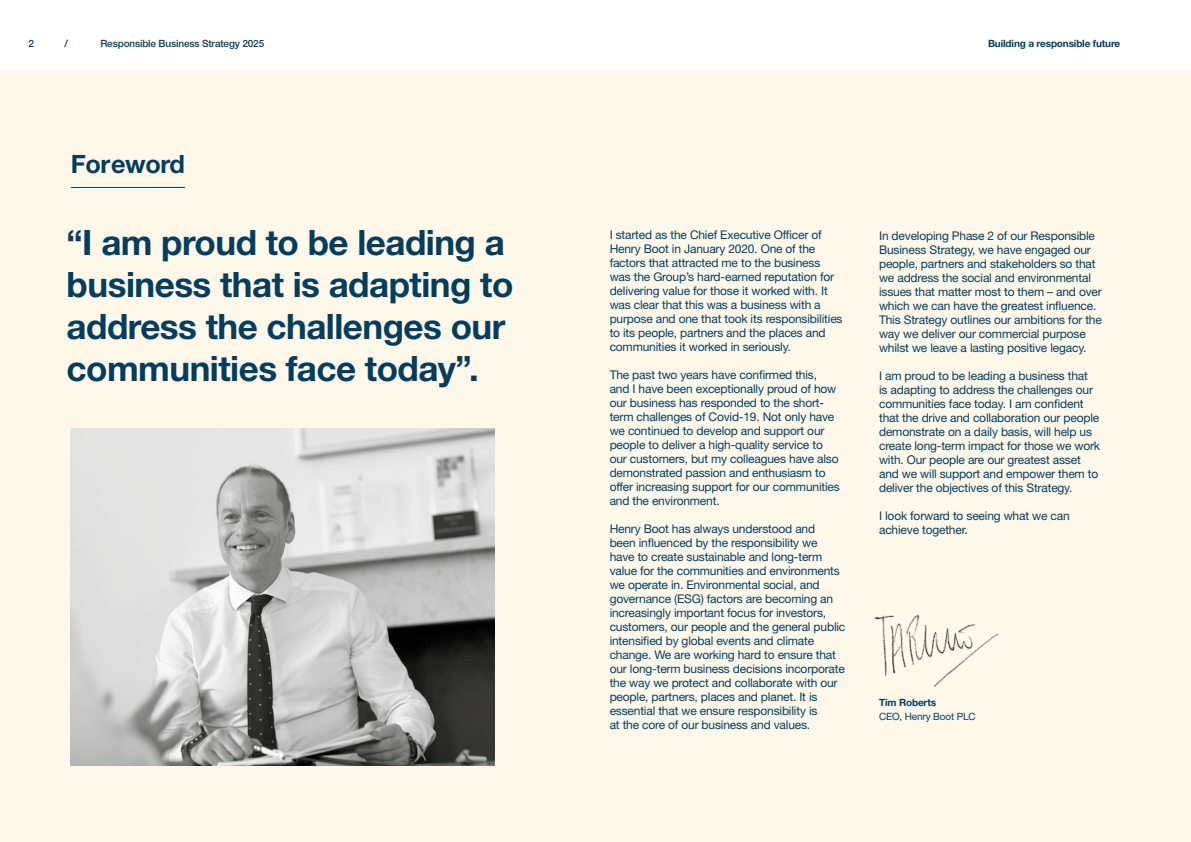
<style>
.page{position:relative;width:1191px;height:842px;background:#fff}
.page>*{position:absolute;margin:0;border:0;box-sizing:border-box;transform-origin:0 0}
.t1{font:700 35px/42px "Helvetica Neue LT Std";letter-spacing:-.015em;color:#043d5e}
.t2{font:700 25.3px "Helvetica Neue LT Std";letter-spacing:-.015em;color:#043d5e}
.t3{font:12px/14px "Helvetica Neue LT Std";letter-spacing:-.015em;color:#043d5e}
.t4{font:700 10px "Helvetica Neue LT Std";letter-spacing:-.015em;color:#043d5e}
.t5{font:500 10px "Helvetica Neue LT Std";letter-spacing:-.015em;color:#043d5e}
.t6{font:10px "Helvetica Neue LT Std";letter-spacing:-.015em;color:#043d5e}
</style>
<div class="page">
<div style="left:0;top:71px;width:1191px;height:771px;background:#fef8eb"></div>
<img style="left:71px;top:428px;width:424px;height:338px">
<hr style="left:71px;top:187px;width:114px;height:1px;background:#043d5e">
<img style="left:874px;top:615px;width:124px;height:71px">
<p class="t5" style="left:28px;top:38px;width:7px">2</p>
<p class="t5" style="left:64px;top:38px;width:5px">/</p>
<p class="t5" style="left:100px;top:38px;width:165px">Responsible Business Strategy 2025</p>
<p class="t4" style="left:988px;top:38px;width:134px">Building a responsible future</p>
<h2 class="t2" style="left:71px;top:148px;width:116px">Foreword</h2>
<h1 class="t1" style="left:67px;top:221px;width:448px">“I am proud to be leading a business that is adapting to address the challenges our communities face today”.</h1>
<p class="t3" style="left:609px;top:228px;width:234px">I started as the Chief Executive Officer of Henry Boot in January 2020. One of the factors that attracted me to the business was the Group’s hard-earned reputation for delivering value for those it worked with. It was clear that this was a business with a purpose and one that took its responsibilities to its people, partners and the places and communities it worked in seriously.</p>
<p class="t3" style="left:609px;top:368px;width:232px">The past two years have confirmed this, and I have been exceptionally proud of how our business has responded to the short&shy;term challenges of Covid-19. Not only have we continued to develop and support our people to deliver a high-quality service to our customers, but my colleagues have also demonstrated passion and enthusiasm to offer increasing support for our communities and the environment.</p>
<p class="t3" style="left:609px;top:522px;width:237px">Henry Boot has always understood and<br>been influenced by the responsibility we have to create sustainable and long-term value for the communities and environments we operate in. Environmental social, and governance (ESG) factors are becoming an increasingly important focus for investors, customers, our people and the general public intensified by global events and climate change. We are working hard to ensure that our long-term business decisions incorporate the way we protect and collaborate with our people, partners, places and planet. It is essential that we ensure responsibility is<br>at the core of our business and values.</p>
<p class="t3" style="left:879px;top:229px;width:224px">In developing Phase 2 of our Responsible Business Strategy, we have engaged our people, partners and stakeholders so that we address the social and environmental issues that matter most to them – and over which we can have the greatest influence.<br>This Strategy outlines our ambitions for the way we deliver our commercial purpose whilst we leave a lasting positive legacy.</p>
<p class="t3" style="left:879px;top:369px;width:223px">I am proud to be leading a business that<br>is adapting to address the challenges our communities face today. I am confident that the drive and collaboration our people demonstrate on a daily basis, will help us create long-term impact for those we work with. Our people are our greatest asset and we will support and empower them to deliver the objectives of this Strategy.</p>
<p class="t3" style="left:879px;top:509px;width:192px">I look forward to seeing what we can achieve together.</p>
<p class="t4" style="left:879px;top:696px;width:58px">Tim Roberts</p>
<p class="t6" style="left:879px;top:710px;width:98px">CEO, Henry Boot PLC</p>
</div>
